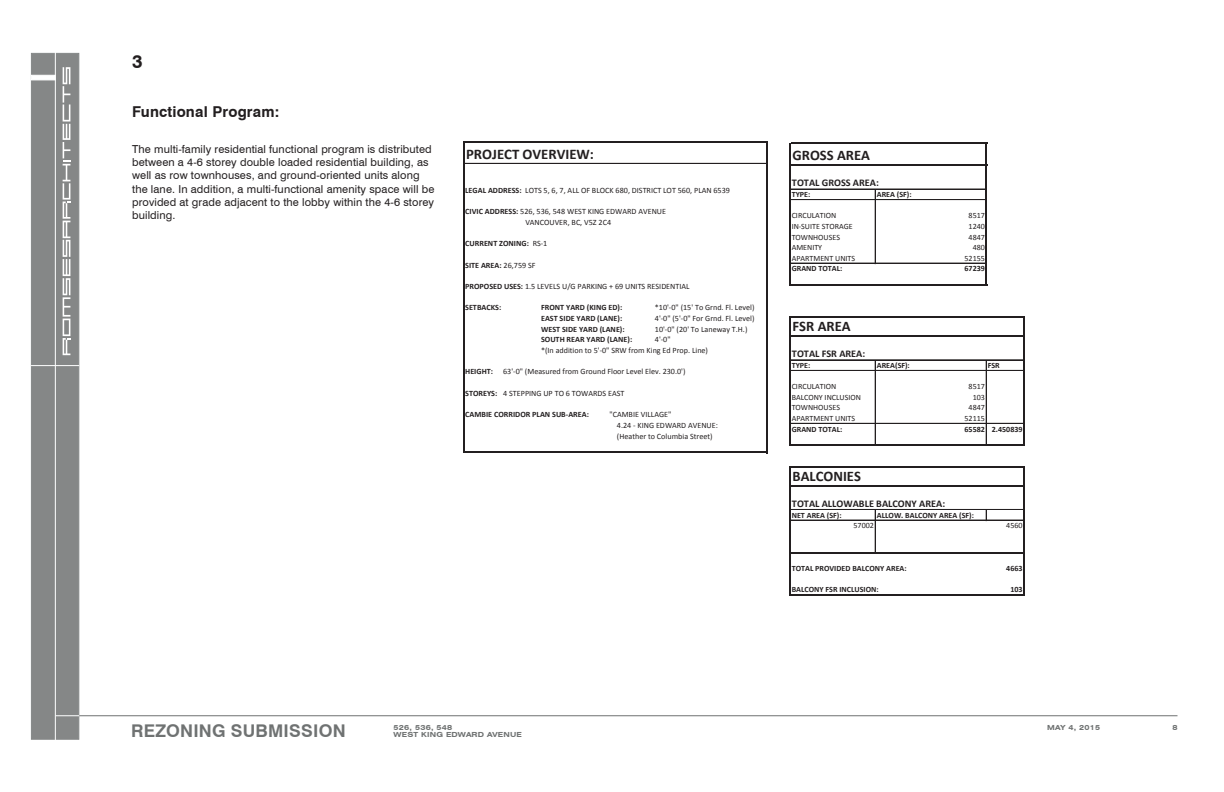
<style>
.page{position:relative;width:1224px;height:792px;background:#fff}
.page>*{position:absolute;margin:0;border:0;box-sizing:border-box;transform-origin:0 0}
.t1{font:700 18.6px "Swiss 721 BT";color:#231f20}
.t2{font:700 17.5px "Swiss 721 BT";letter-spacing:.01em;color:#6f7272}
.t3{font:700 15px "Swiss 721 BT";letter-spacing:.01em;color:#231f20}
.t4{font:700 14.7px "Calibri";color:#231f20}
.t5{font:700 14.6px "Calibri";color:#231f20}
.t6{font:11px/13.2px "Swiss 721 BT";letter-spacing:.01em;color:#231f20}
.t7{font:700 10.2px "Calibri";color:#231f20}
.t8{font:8.1px/10.7px "Calibri";color:#231f20}
.t9{font:700 8.1px "Calibri";color:#231f20}
.t10{font:700 8px "Calibri";color:#231f20}
.t11{font:8px "Calibri";color:#231f20}
.t12{font:700 expanded 7px/7.2px "Swiss 721 BT";letter-spacing:.03em;color:#6f7272}
.s1{font-weight:700}
.s2{font-weight:400}
</style>
<div class="page">
<div style="left:31px;top:53px;width:48px;height:687px;background:#858787"></div>
<hr style="left:55px;top:21px;width:1px;height:727px;background:#fff">
<div style="left:31px;top:75px;width:25px;height:5px;background:#fff"></div>
<hr style="left:79px;top:716px;width:1099px;height:1px;background:#6f7272">
<svg style="left:56px;top:716px;width:23px;height:1px"></svg>
<hr style="left:31px;top:365px;width:48px;height:1px;background:#fff">
<svg style="left:63px;top:67px;width:7px;height:288px"></svg>
<hr style="left:790px;top:143px;width:1px;height:143px;background:#231f20">
<hr style="left:875px;top:190px;width:1px;height:74px;background:#231f20">
<hr style="left:986px;top:144px;width:1px;height:142px;background:#231f20">
<hr style="left:790px;top:317px;width:1px;height:129px;background:#231f20">
<hr style="left:1023px;top:318px;width:2px;height:128px;background:#231f20">
<hr style="left:875px;top:360px;width:1px;height:85px;background:#231f20">
<hr style="left:986px;top:360px;width:1px;height:85px;background:#231f20">
<hr style="left:790px;top:466px;width:1px;height:130px;background:#231f20">
<hr style="left:875px;top:510px;width:1px;height:42px;background:#231f20">
<hr style="left:1023px;top:468px;width:2px;height:128px;background:#231f20">
<hr style="left:791px;top:143px;width:196px;height:1px;background:#231f20">
<hr style="left:791px;top:164px;width:196px;height:1px;background:#231f20">
<hr style="left:791px;top:189px;width:195px;height:1px;background:#231f20">
<hr style="left:791px;top:199px;width:195px;height:1px;background:#231f20">
<hr style="left:791px;top:200px;width:195px;height:1px;background:#231f20">
<hr style="left:791px;top:263px;width:195px;height:1px;background:#231f20">
<hr style="left:791px;top:284px;width:196px;height:2px;background:#231f20">
<hr style="left:791px;top:317px;width:234px;height:1px;background:#231f20">
<hr style="left:791px;top:336px;width:234px;height:1px;background:#231f20">
<hr style="left:791px;top:360px;width:232px;height:1px;background:#231f20">
<hr style="left:791px;top:370px;width:232px;height:1px;background:#231f20">
<hr style="left:791px;top:423px;width:232px;height:1px;background:#231f20">
<hr style="left:791px;top:445px;width:234px;height:1px;background:#231f20">
<hr style="left:791px;top:466px;width:234px;height:2px;background:#231f20">
<hr style="left:791px;top:485px;width:234px;height:2px;background:#231f20">
<hr style="left:791px;top:509px;width:232px;height:1px;background:#231f20">
<hr style="left:791px;top:520px;width:232px;height:1px;background:#231f20">
<hr style="left:791px;top:552px;width:234px;height:1px;background:#231f20">
<hr style="left:791px;top:595px;width:234px;height:1px;background:#231f20">
<hr style="left:463px;top:142px;width:2px;height:311px;background:#231f20">
<hr style="left:767px;top:143px;width:1px;height:310px;background:#231f20">
<hr style="left:465px;top:142px;width:303px;height:1px;background:#231f20">
<hr style="left:465px;top:163px;width:302px;height:1px;background:#231f20">
<hr style="left:465px;top:452px;width:303px;height:1px;background:#231f20">
<p class="t1" style="left:132px;top:50px;width:12px">3</p>
<p class="t3" style="left:132px;top:103px;width:149px">Functional Program:</p>
<p class="t6" style="left:132px;top:142px;width:304px">The multi-family residential functional program is distributed between a 4-6 storey double loaded residential building, as well as row townhouses, and ground-oriented units along the lane. In addition, a multi-functional amenity space will be provided at grade adjacent to the lobby within the 4-6 storey building.</p>
<p class="t5" style="left:793px;top:145px;width:79px">GROSS AREA</p>
<p class="t4" style="left:466px;top:145px;width:129px">PROJECT OVERVIEW:</p>
<p class="t8" style="left:465px;top:185px;width:266px"><span class="s1">LEGAL ADDRESS:</span> LOTS 5, 6, 7, ALL OF BLOCK 680, DISTRICT LOT 560, PLAN 6539</p>
<p class="t8" style="left:525px;top:206px;width:142px;text-indent:-60px"><span class="s1">CIVIC ADDRESS:</span> 526, 536, 548 WEST KING EDWARD AVENUE<br>VANCOUVER, BC, V5Z 2C4</p>
<p class="t9" style="left:465px;top:238px;width:84px">CURRENT ZONING: <span class="s2">RS-1</span></p>
<p class="t9" style="left:465px;top:260px;width:72px">SITE AREA: <span class="s2">26,759 SF</span></p>
<p class="t8" style="left:465px;top:281px;width:226px"><span class="s1">PROPOSED USES:</span> 1.5 LEVELS U/G PARKING + 69 UNITS RESIDENTIAL</p>
<p class="t9" style="left:465px;top:303px;width:38px">SETBACKS:</p>
<p class="t9" style="left:541px;top:303px;width:83px">FRONT YARD (KING ED):</p>
<p class="t8" style="left:655px;top:302px;width:101px">*10'-0" (15' To Grnd. Fl. Level)</p>
<p class="t9" style="left:541px;top:313px;width:83px">EAST SIDE YARD (LANE):</p>
<p class="t8" style="left:655px;top:313px;width:101px">4'-0" (5'-0" For Grnd. Fl. Level)</p>
<p class="t9" style="left:541px;top:324px;width:85px">WEST SIDE YARD (LANE):</p>
<p class="t8" style="left:655px;top:324px;width:94px">10'-0" (20' To Laneway T.H.)</p>
<p class="t9" style="left:541px;top:335px;width:93px">SOUTH REAR YARD (LANE):</p>
<p class="t7" style="left:792px;top:176px;width:88px">TOTAL GROSS AREA:</p>
<p class="t10" style="left:792px;top:190px;width:20px">TYPE:</p>
<p class="t10" style="left:877px;top:190px;width:36px">AREA (SF):</p>
<p class="t11" style="left:792px;top:211px;width:46px">CIRCULATION</p>
<p class="t11" style="left:969px;top:211px;width:18px">8517</p>
<p class="t11" style="left:792px;top:221px;width:63px">IN-SUITE STORAGE</p>
<p class="t11" style="left:969px;top:221px;width:18px">1240</p>
<p class="t11" style="left:792px;top:232px;width:50px">TOWNHOUSES</p>
<p class="t11" style="left:969px;top:232px;width:18px">4847</p>
<p class="t11" style="left:792px;top:242px;width:32px">AMENITY</p>
<p class="t11" style="left:973px;top:242px;width:14px">480</p>
<p class="t11" style="left:792px;top:253px;width:65px">APARTMENT UNITS</p>
<p class="t11" style="left:965px;top:253px;width:22px">52155</p>
<p class="t10" style="left:792px;top:264px;width:52px">GRAND TOTAL:</p>
<p class="t10" style="left:965px;top:264px;width:22px">67239</p>
<p class="t5" style="left:793px;top:317px;width:60px">FSR AREA</p>
<p class="t7" style="left:792px;top:347px;width:75px">TOTAL FSR AREA:</p>
<p class="t10" style="left:792px;top:360px;width:20px">TYPE:</p>
<p class="t10" style="left:877px;top:360px;width:34px">AREA(SF):</p>
<p class="t10" style="left:988px;top:360px;width:13px">FSR</p>
<p class="t11" style="left:792px;top:382px;width:46px">CIRCULATION</p>
<p class="t11" style="left:969px;top:382px;width:18px">8517</p>
<p class="t11" style="left:792px;top:392px;width:71px">BALCONY INCLUSION</p>
<p class="t11" style="left:973px;top:392px;width:14px">103</p>
<p class="t11" style="left:792px;top:403px;width:50px">TOWNHOUSES</p>
<p class="t11" style="left:969px;top:403px;width:18px">4847</p>
<p class="t11" style="left:792px;top:413px;width:65px">APARTMENT UNITS</p>
<p class="t11" style="left:965px;top:413px;width:22px">52115</p>
<p class="t10" style="left:792px;top:424px;width:52px">GRAND TOTAL:</p>
<p class="t10" style="left:965px;top:424px;width:60px">65582 2.450839</p>
<p class="t5" style="left:793px;top:467px;width:70px">BALCONIES</p>
<p class="t7" style="left:792px;top:497px;width:155px">TOTAL ALLOWABLE BALCONY AREA:</p>
<p class="t10" style="left:792px;top:510px;width:51px">NET AREA (SF):</p>
<p class="t10" style="left:877px;top:510px;width:99px">ALLOW. BALCONY AREA (SF):</p>
<p class="t11" style="left:854px;top:521px;width:22px">57002</p>
<p class="t11" style="left:1006px;top:521px;width:18px">4560</p>
<p class="t10" style="left:792px;top:563px;width:117px">TOTAL PROVIDED BALCONY AREA:</p>
<p class="t10" style="left:1006px;top:563px;width:18px">4663</p>
<p class="t10" style="left:792px;top:584px;width:89px">BALCONY FSR INCLUSION:</p>
<p class="t10" style="left:1010px;top:584px;width:14px">103</p>
<p class="t8" style="left:541px;top:334px;width:168px;text-indent:114px">4'-0"<br>*(In addition to 5'-0" SRW from King Ed Prop. Line)</p>
<p class="t8" style="left:465px;top:366px;width:222px"><span class="s1">HEIGHT:</span> 63'-0" (Measured from Ground Floor Level Elev. 230.0')</p>
<p class="t8" style="left:465px;top:388px;width:161px"><span class="s1">STOREYS:</span> 4 STEPPING UP TO 6 TOWARDS EAST</p>
<p class="t9" style="left:465px;top:409px;width:125px">CAMBIE CORRIDOR PLAN SUB-AREA:</p>
<p class="t8" style="left:617px;top:409px;width:102px;text-indent:-8px">"CAMBIE VILLAGE"<br>4.24 - KING EDWARD AVENUE: (Heather to Columbia Street)</p>
<h2 class="t2" style="left:131px;top:720px;width:216px">REZONING SUBMISSION</h2>
<p class="t12" style="left:394px;top:724px;width:130px">526, 536, 548<br>WEST KING EDWARD AVENUE</p>
<p class="t12" style="left:1047px;top:724px;width:54px">MAY 4, 2015</p>
<p class="t12" style="left:1172px;top:724px;width:7px">8</p>
</div>
